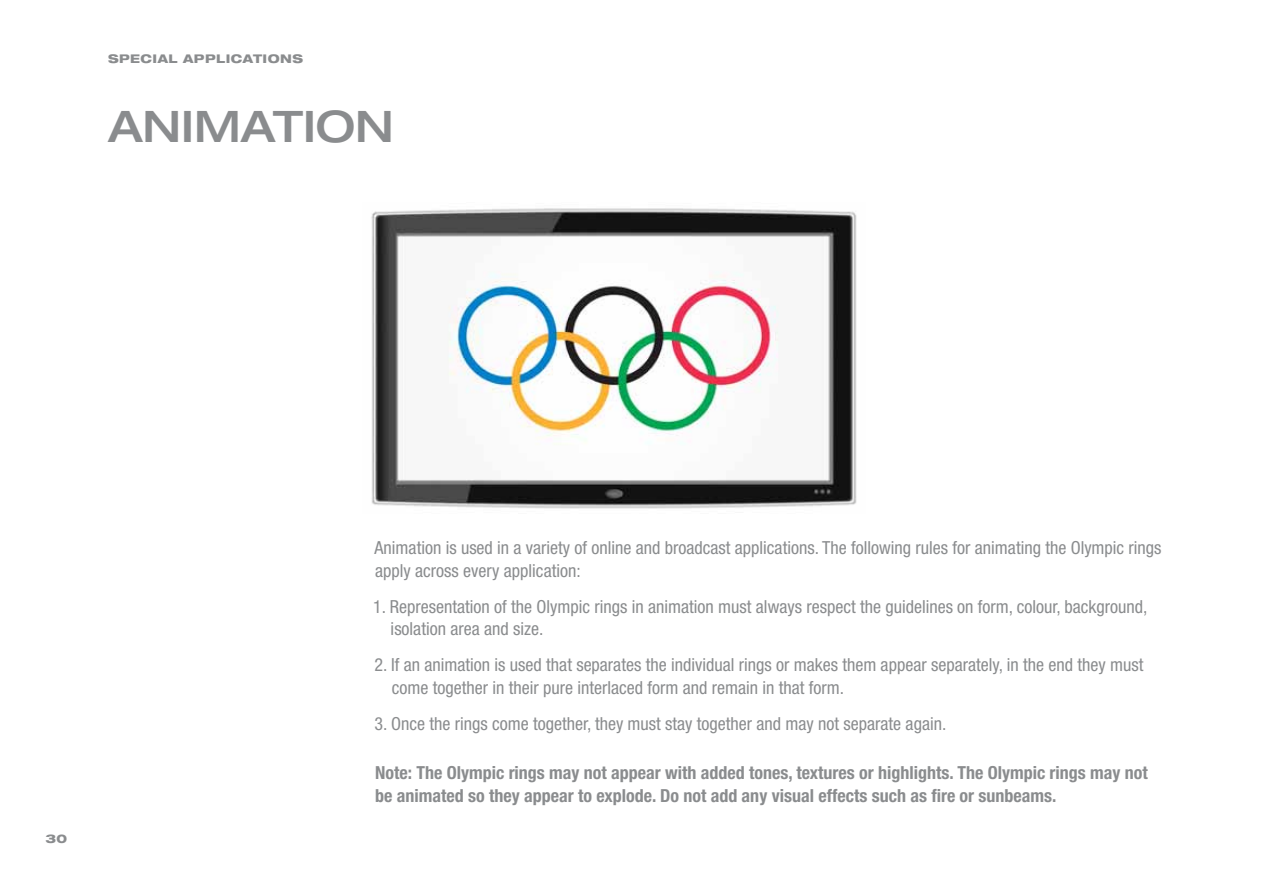
<style>
.page{position:relative;width:1263px;height:893px;background:#fff}
.page>*{position:absolute;margin:0;border:0;box-sizing:border-box;transform-origin:0 0}
.t1{font:500 expanded 43.5px "Helvetica Neue LT Std";color:#8a8c8e}
.t2{font:condensed 18px/22.5px "Helvetica Neue";color:#8a8c8e}
.t3{font:700 condensed 18px/22.5px "Helvetica Neue";color:#8a8c8e}
.t4{font:800 expanded 12px "Helvetica Neue LT Std";letter-spacing:.04em;color:#8a8c8e}
</style>
<div class="page">
<img style="left:371px;top:208px;width:486px;height:301px">
<p class="t4" style="left:108px;top:51px;width:11px">SPECI</p>
<p class="t4" style="left:158px;top:51px;width:47px">AL APPLIC</p>
<p class="t4" style="left:243px;top:51px;width:20px">ATIO</p>
<p class="t4" style="left:280px;top:51px;width:24px">NS</p>
<h1 class="t1" style="left:108px;top:99px;width:33px">ANIMATION</h1>
<p class="t4" style="left:45px;top:831px;width:23px">30</p>
<p class="t2" style="left:374px;top:536px;width:789px">Animation is used in a variety of online and broadcast applications. The following rules for animating the Olympic rings apply across every application:</p>
<p class="t2" style="left:391px;top:595px;width:758px;text-indent:-18px">1. Representation of the Olympic rings in animation must always respect the guidelines on form, colour, background, isolation area and size.</p>
<p class="t2" style="left:392px;top:653px;width:753px;text-indent:-17px">2. If an animation is used that separates the individual rings or makes them appear separately, in the end they must come together in their pure interlaced form and remain in that form.</p>
<p class="t2" style="left:374px;top:712px;width:573px">3. Once the rings come together, they must stay together and may not separate again.</p>
<p class="t3" style="left:375px;top:761px;width:774px">Note: The Olympic rings may not appear with added tones, textures or highlights. The Olympic rings may not be animated so they appear to explode. Do not add any visual effects such as fire or sunbeams.</p>
</div>
